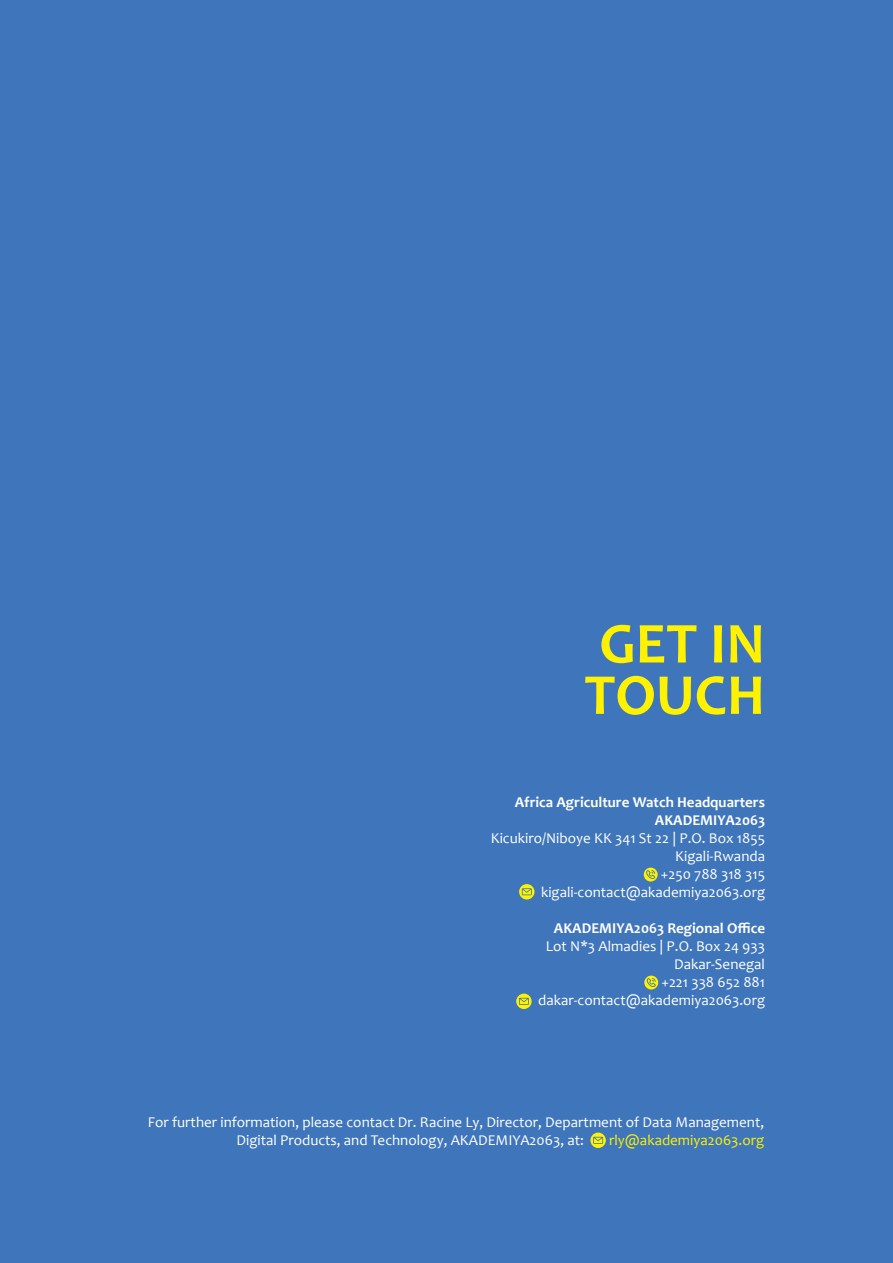
<style>
.page{position:relative;width:893px;height:1263px;background:#3f75ba}
.page>*{position:absolute;margin:0;border:0;box-sizing:border-box;transform-origin:0 0}
.t1{font:700 58.5px/51.3px "Candara";color:#fff200}
.t2{font:15px/18px "Candara";color:#fff;text-align:right}
.t3{font:700 15px/18px "Candara";color:#fff;text-align:right}
.t4{font:15px "Candara";color:#fff200}
</style>
<div class="page">
<svg style="left:644px;top:867px;width:14px;height:14px"></svg>
<svg style="left:519px;top:884px;width:15px;height:15px"></svg>
<svg style="left:644px;top:975px;width:14px;height:14px"></svg>
<svg style="left:516px;top:993px;width:16px;height:16px"></svg>
<svg style="left:590px;top:1132px;width:16px;height:16px"></svg>
<h1 class="t1" style="left:585px;top:617px;width:182px">GET IN<br>TOUCH</h1>
<p class="t3" style="left:515px;top:792px;width:252px">Africa Agriculture Watch Headquarters<br>AKADEMIYA2063</p>
<p class="t2" style="left:491px;top:828px;width:276px">Kicukiro/Niboye KK 341 St 22 | P.O. Box 1855<br>Kigali-Rwanda<br>+250 788 318 315 kigali-contact@akademiya2063.org</p>
<p class="t3" style="left:554px;top:918px;width:213px">AKADEMIYA2063 Regional Office</p>
<p class="t2" style="left:538px;top:936px;width:228px">Lot N*3 Almadies | P.O. Box 24 933<br>Dakar-Senegal<br>+221 338 652 881 dakar-contact@akademiya2063.org</p>
<p class="t2" style="left:236px;top:1113px;width:529px;text-align:left;text-indent:-89px">For further information, please contact Dr. Racine Ly, Director, Department of Data Management,<br>Digital Products, and Technology, AKADEMIYA2063, at:</p>
<p class="t4" style="left:609px;top:1131px;width:157px">rly@akademiya2063.org</p>
</div>
